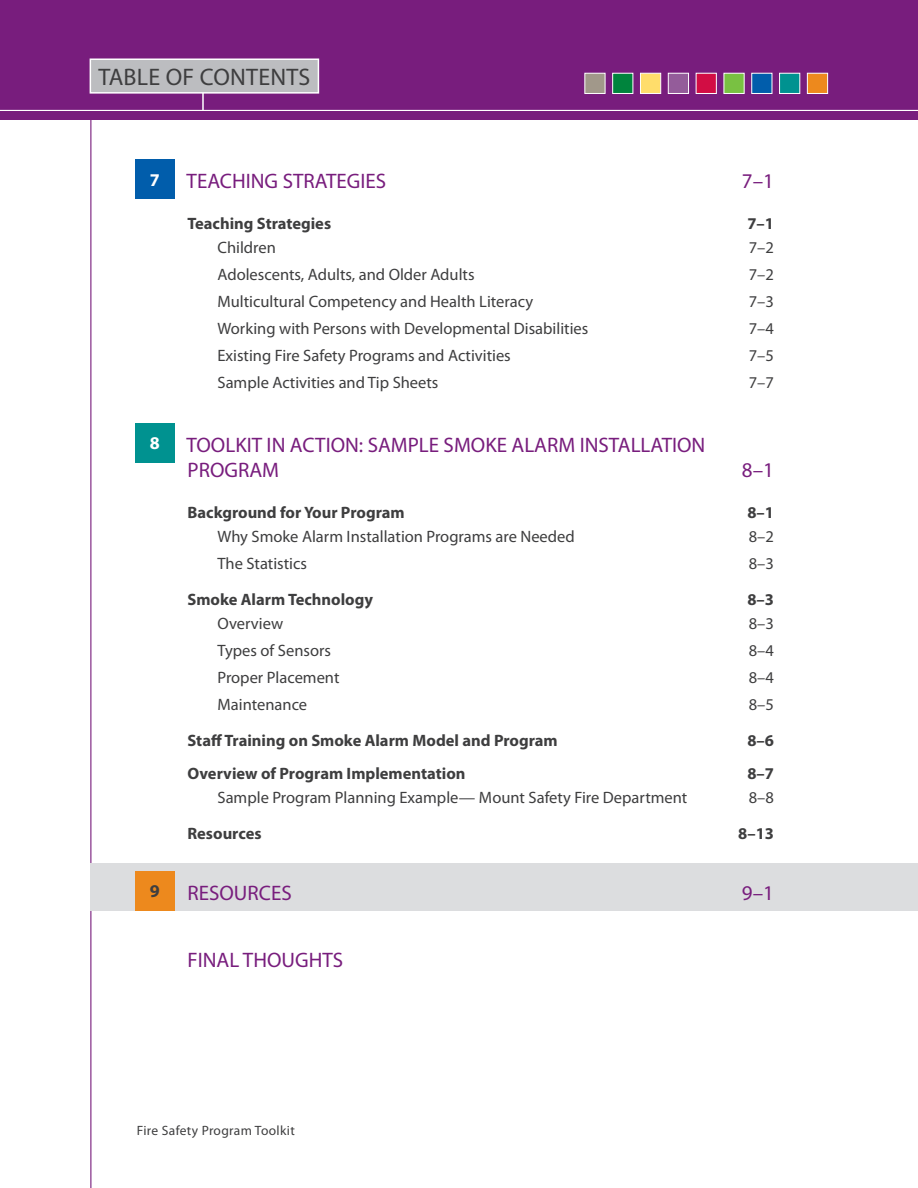
<style>
.page{position:relative;width:918px;height:1188px;background:#fff}
.page>*{position:absolute;margin:0;border:0;box-sizing:border-box;transform-origin:0 0}
.t1{font:24px "Myriad Pro";letter-spacing:.01em;color:#3e3e3f}
.TOC1{font:21px/25.5px "Myriad Pro";color:#781d7d}
.P{font:700 18px "Myriad Pro";color:#fff}
.P-2{font:700 18px "Myriad Pro";color:#3e3e3f}
.TOC_3{font:16.5px "Myriad Pro";color:#3e3e3f}
.TOC_2{font:700 16.5px "Myriad Pro";color:#3e3e3f}
.t2{font:13.5px "Myriad Pro";letter-spacing:.025em;color:#3e3e3f}
</style>
<div class="page">
<div style="left:0;top:0;width:918px;height:120px;background:#781d7d"></div>
<hr style="left:90px;top:106px;width:1px;height:1082px;background:#781d7d">
<hr style="left:0;top:110px;width:918px;height:1px;background:#fff">
<div style="left:612px;top:73px;width:21px;height:21px;background:#00843d;border:1px solid #fff"></div>
<div style="left:584px;top:73px;width:21px;height:21px;background:#a1988a;border:1px solid #fff"></div>
<div style="left:640px;top:73px;width:21px;height:21px;background:#ffdd6b;border:1px solid #fff"></div>
<div style="left:668px;top:73px;width:21px;height:21px;background:#945c9a;border:1px solid #fff"></div>
<div style="left:696px;top:73px;width:21px;height:21px;background:#d20d44;border:1px solid #fff"></div>
<div style="left:724px;top:73px;width:21px;height:21px;background:#79c142;border:1px solid #fff"></div>
<div style="left:751px;top:73px;width:21px;height:21px;background:#015dab;border:1px solid #fff"></div>
<div style="left:779px;top:73px;width:21px;height:21px;background:#009290;border:1px solid #fff"></div>
<div style="left:807px;top:73px;width:21px;height:21px;background:#ed891d;border:1px solid #fff"></div>
<hr style="left:202px;top:84px;width:2px;height:26px;background:#fff">
<div style="left:90px;top:59px;width:228px;height:34px;background:#bcbdc0"></div>
<div style="left:90px;top:58px;width:229px;height:36px;border:2px solid #fff"></div>
<div style="left:90px;top:863px;width:828px;height:47px;background:#dcdddf"></div>
<div style="left:135px;top:159px;width:40px;height:40px;background:#015dab"></div>
<div style="left:135px;top:423px;width:40px;height:40px;background:#009290"></div>
<div style="left:135px;top:871px;width:40px;height:39px;background:#ed891d"></div>
<h1 class="t1" style="left:98px;top:62px;width:214px">TABLE OF CONTENTS</h1>
<p class="P" style="left:150px;top:168px;width:11px">7</p>
<p class="TOC1" style="left:187px;top:168px;width:201px">TEACHING STRATEGIES</p>
<p class="TOC1" style="left:742px;top:168px;width:34px">7–1</p>
<p class="TOC_2" style="left:188px;top:213px;width:145px">Teaching Strategies</p>
<p class="TOC_2" style="left:747px;top:213px;width:28px">7–1</p>
<p class="TOC_3" style="left:218px;top:237px;width:60px">Children</p>
<p class="TOC_3" style="left:749px;top:237px;width:27px">7–2</p>
<p class="TOC_3" style="left:218px;top:264px;width:259px">Adolescents, Adults, and Older Adults</p>
<p class="TOC_3" style="left:749px;top:264px;width:27px">7–2</p>
<p class="TOC_3" style="left:218px;top:291px;width:317px">Multicultural Competency and Health Literacy</p>
<p class="TOC_3" style="left:749px;top:291px;width:27px">7–3</p>
<p class="TOC_3" style="left:218px;top:318px;width:372px">Working with Persons with Developmental Disabilities</p>
<p class="TOC_3" style="left:749px;top:318px;width:27px">7–4</p>
<p class="TOC_3" style="left:218px;top:345px;width:295px">Existing Fire Safety Programs and Activities</p>
<p class="TOC_3" style="left:749px;top:345px;width:27px">7–5</p>
<p class="TOC_3" style="left:218px;top:372px;width:222px">Sample Activities and Tip Sheets</p>
<p class="TOC_3" style="left:749px;top:372px;width:27px">7–7</p>
<p class="P" style="left:150px;top:432px;width:11px">8</p>
<p class="TOC1" style="left:187px;top:432px;width:520px">TOOLKIT IN ACTION: SAMPLE SMOKE ALARM INSTALLATION<br>PROGRAM</p>
<p class="TOC1" style="left:742px;top:457px;width:34px">8–1</p>
<p class="TOC_2" style="left:188px;top:501px;width:219px">Background for Your Program</p>
<p class="TOC_2" style="left:747px;top:501px;width:28px">8–1</p>
<p class="TOC_3" style="left:218px;top:526px;width:359px">Why Smoke Alarm Installation Programs are Needed</p>
<p class="TOC_3" style="left:749px;top:526px;width:27px">8–2</p>
<p class="TOC_3" style="left:218px;top:553px;width:91px">The Statistics</p>
<p class="TOC_3" style="left:749px;top:553px;width:27px">8–3</p>
<p class="TOC_2" style="left:188px;top:588px;width:187px">Smoke Alarm Technology</p>
<p class="TOC_2" style="left:747px;top:588px;width:28px">8–3</p>
<p class="TOC_3" style="left:218px;top:613px;width:67px">Overview</p>
<p class="TOC_3" style="left:749px;top:613px;width:27px">8–3</p>
<p class="TOC_3" style="left:218px;top:640px;width:115px">Types of Sensors</p>
<p class="TOC_3" style="left:749px;top:640px;width:27px">8–4</p>
<p class="TOC_3" style="left:218px;top:667px;width:124px">Proper Placement</p>
<p class="TOC_3" style="left:749px;top:667px;width:27px">8–4</p>
<p class="TOC_3" style="left:218px;top:694px;width:91px">Maintenance</p>
<p class="TOC_3" style="left:749px;top:694px;width:27px">8–5</p>
<p class="TOC_2" style="left:188px;top:729px;width:372px">Staff Training on Smoke Alarm Model and Program</p>
<p class="TOC_2" style="left:747px;top:729px;width:28px">8–6</p>
<p class="TOC_2" style="left:188px;top:762px;width:280px">Overview of Program Implementation</p>
<p class="TOC_2" style="left:747px;top:762px;width:28px">8–7</p>
<p class="TOC_3" style="left:218px;top:787px;width:471px">Sample Program Planning Example— Mount Safety Fire Department</p>
<p class="TOC_3" style="left:749px;top:787px;width:27px">8–8</p>
<p class="TOC_2" style="left:188px;top:822px;width:76px">Resources</p>
<p class="TOC_2" style="left:738px;top:822px;width:37px">8–13</p>
<p class="P-2" style="left:150px;top:879px;width:11px">9</p>
<p class="TOC1" style="left:188px;top:879px;width:106px">RESOURCES</p>
<p class="TOC1" style="left:742px;top:879px;width:34px">9–1</p>
<p class="TOC1" style="left:188px;top:947px;width:157px">FINAL THOUGHTS</p>
<p class="t2" style="left:137px;top:1122px;width:160px">Fire Safety Program Toolkit</p>
</div>
